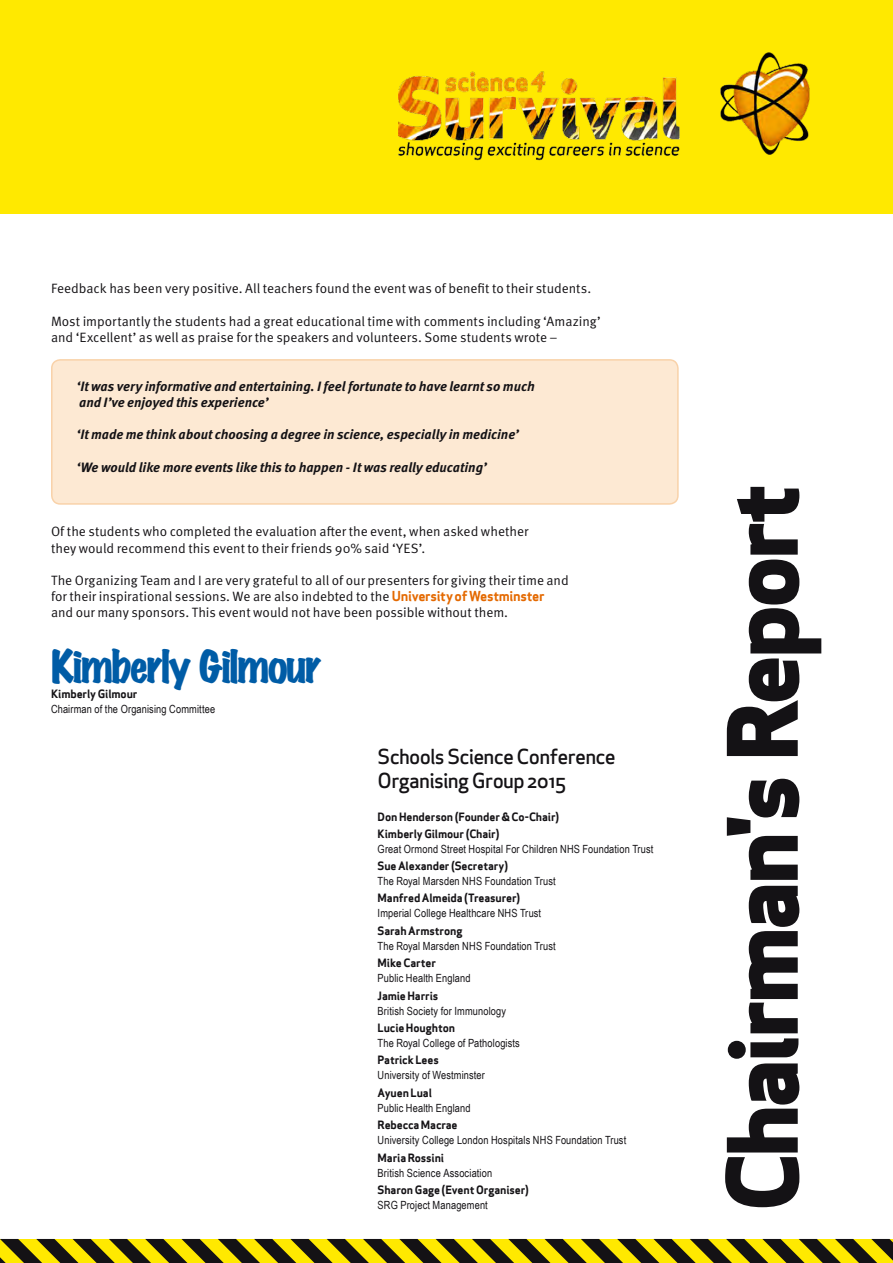
<style>
.page{position:relative;width:893px;height:1263px;background:#fff}
.page>*{position:absolute;margin:0;border:0;box-sizing:border-box;transform-origin:0 0}
.t1{font:94.5px "Apex Sans Extra Bold ST";letter-spacing:-.05em;color:#141215}
.t2{font:expanded 40.5px "Marker Felt";letter-spacing:-.035em;color:#005ca6}
.t3{font:20.25px/24.3px "Apex Sans Medium ST";letter-spacing:-.035em;color:#141215}
.t4{font:13.5px/16.2px "Meta OT Norm";letter-spacing:-.005em;color:#141215}
.t5{font:italic 700 13.5px/16.2px "Meta OT";color:#141215}
.t6{font:11.25px "Arial Narrow";letter-spacing:.015em;color:#141215}
.t7{font:11.25px/16.2px "Apex Sans Bold ST";letter-spacing:-.01em;color:#141215}
.s1{font-family:"Apex Sans Bold T";color:#e46900}
</style>
<div class="page">
<div style="left:0;top:0;width:893px;height:213px;background:#ffe900"></div>
<svg style="left:19px;top:1239px;width:874px;height:24px;background:#897d0a"></svg>
<svg style="left:0;top:1239px;width:6px;height:24px"></svg>
<img style="left:399px;top:52px;width:411px;height:109px">
<div style="left:52px;top:360px;width:626px;height:144px;background:#fde9d3;border-radius:9px"></div>
<div style="left:51px;top:359px;width:628px;height:146px;border:2px solid #f9d2a9;border-radius:9px"></div>
<p class="t4" style="left:51px;top:281px;width:542px">Feedback has been very positive. All teachers found the event was of benefit to their students.</p>
<p class="t4" style="left:51px;top:313px;width:551px">Most importantly the students had a great educational time with comments including ‘Amazing’ and ‘Excellent’ as well as praise for the speakers and volunteers. Some students wrote –</p>
<p class="t5" style="left:77px;top:378px;width:460px">‘It was very informative and entertaining. I feel fortunate to have learnt so much and I’ve enjoyed this experience’</p>
<p class="t5" style="left:77px;top:427px;width:444px">‘It made me think about choosing a degree in science, especially in medicine’</p>
<p class="t5" style="left:77px;top:459px;width:412px">‘We would like more events like this to happen - It was really educating’</p>
<p class="t4" style="left:51px;top:524px;width:479px">Of the students who completed the evaluation after the event, when asked whether they would recommend this event to their friends 90% said ‘YES’.</p>
<p class="t4" style="left:51px;top:572px;width:519px">The Organizing Team and I are very grateful to all of our presenters for giving their time and for their inspirational sessions. We are also indebted to the <span class="s1">University of Westminster </span>and our many sponsors. This event would not have been possible without them.</p>
<h2 class="t2" style="left:51px;top:635px;width:272px">Kimberly Gilmour</h2>
<p class="t7" style="left:51px;top:686px;width:88px">Kimberly Gilmour</p>
<p class="t6" style="left:51px;top:703px;width:166px">Chairman of the Organising Committee</p>
<h3 class="t3" style="left:378px;top:744px;width:240px">Schools Science Conference<br>Organising Group 2015</h3>
<p class="t7" style="left:378px;top:809px;width:183px">Don Henderson (Founder &amp; Co-Chair)<br>Kimberly Gilmour (Chair)</p>
<p class="t6" style="left:378px;top:842px;width:277px">Great Ormond Street Hospital For Children NHS Foundation Trust</p>
<p class="t7" style="left:378px;top:858px;width:132px">Sue Alexander (Secretary)</p>
<p class="t6" style="left:378px;top:874px;width:180px">The Royal Marsden NHS Foundation Trust</p>
<p class="t7" style="left:378px;top:890px;width:144px">Manfred Almeida (Treasurer)</p>
<p class="t6" style="left:378px;top:907px;width:165px">Imperial College Healthcare NHS Trust</p>
<p class="t7" style="left:378px;top:922px;width:86px">Sarah Armstrong</p>
<p class="t6" style="left:378px;top:939px;width:180px">The Royal Marsden NHS Foundation Trust</p>
<p class="t7" style="left:378px;top:955px;width:60px">Mike Carter</p>
<p class="t6" style="left:378px;top:972px;width:94px">Public Health England</p>
<p class="t7" style="left:378px;top:987px;width:62px">Jamie Harris</p>
<p class="t6" style="left:378px;top:1004px;width:130px">British Society for Immunology</p>
<p class="t7" style="left:378px;top:1020px;width:79px">Lucie Houghton</p>
<p class="t6" style="left:378px;top:1036px;width:144px">The Royal College of Pathologists</p>
<p class="t7" style="left:378px;top:1052px;width:63px">Patrick Lees</p>
<p class="t6" style="left:378px;top:1069px;width:109px">University of Westminster</p>
<p class="t7" style="left:378px;top:1084px;width:56px">Ayuen Lual</p>
<p class="t6" style="left:378px;top:1101px;width:94px">Public Health England</p>
<p class="t7" style="left:378px;top:1117px;width:81px">Rebecca Macrae</p>
<p class="t6" style="left:378px;top:1134px;width:250px">University College London Hospitals NHS Foundation Trust</p>
<p class="t7" style="left:378px;top:1149px;width:68px">Maria Rossini</p>
<p class="t6" style="left:378px;top:1166px;width:116px">British Science Association</p>
<p class="t7" style="left:378px;top:1182px;width:153px">Sharon Gage (Event Organiser)</p>
<p class="t6" style="left:378px;top:1198px;width:112px">SRG Project Management</p>
<h1 class="t1" style="left:701px;top:1212px;width:731px;rotate:-90deg">Chairman's Report</h1>
</div>
